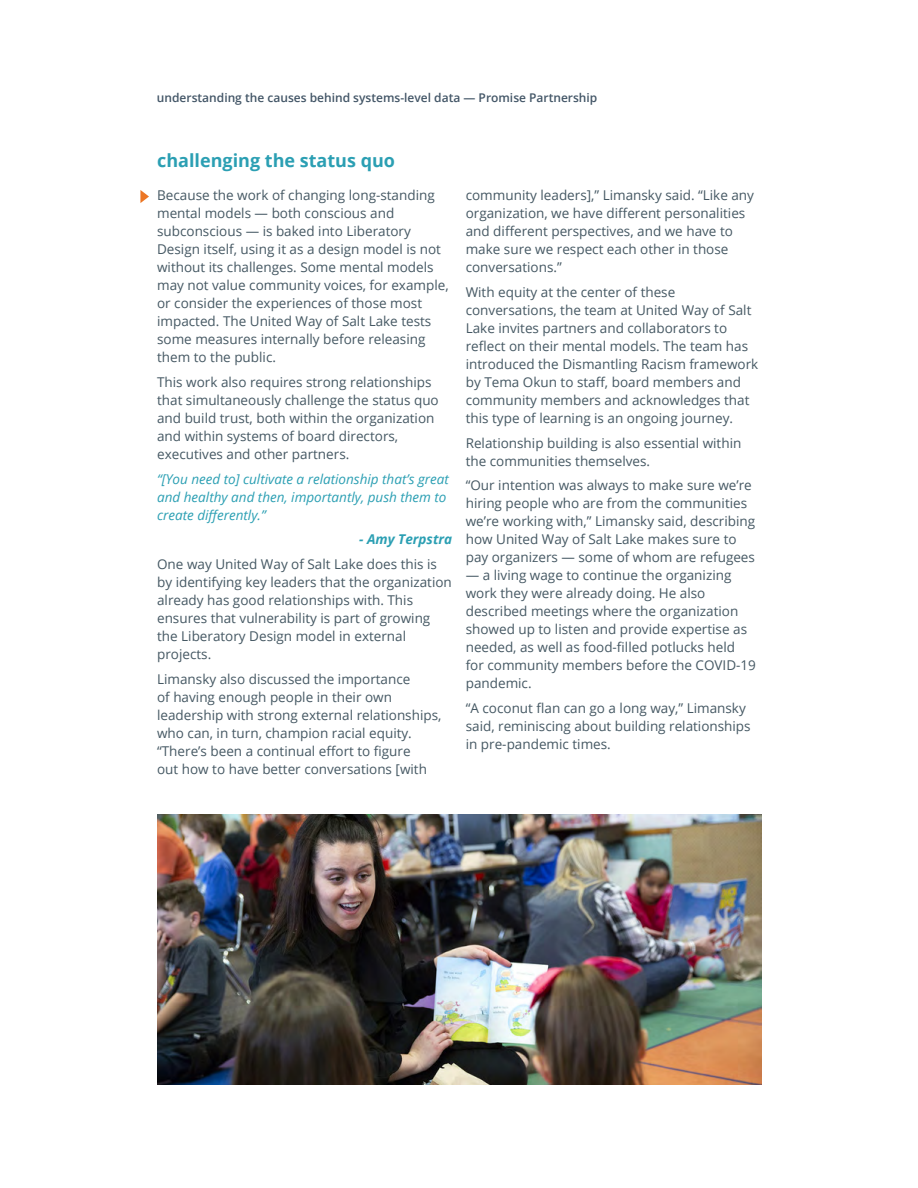
<style>
.page{position:relative;width:918px;height:1188px;background:#fff}
.page>*{position:absolute;margin:0;border:0;box-sizing:border-box;transform-origin:0 0}
.t1{font:700 18px "Open Sans";color:#2b9fb3}
.t2{font:13.5px/18px "Open Sans";color:#455863}
.t3{font:italic 13.5px/18px "Open Sans";color:#2b9fb3}
.t4{font:italic 700 13.5px "Open Sans";color:#2b9fb3}
.t5{font:600 12px "Open Sans";color:#435667}
</style>
<div class="page">
<svg style="left:140px;top:190px;width:9px;height:13px"></svg>
<img style="left:157px;top:814px;width:604px;height:270px">
<p class="t5" style="left:157px;top:90px;width:442px">understanding the causes behind systems-level data — Promise Partnership</p>
<h1 class="t1" style="left:157px;top:148px;width:239px">challenging the status quo</h1>
<p class="t2" style="left:157px;top:186px;width:293px">Because the work of changing long-standing mental models — both conscious and subconscious — is baked into Liberatory Design itself, using it as a design model is not without its challenges. Some mental models may not value community voices, for example, or consider the experiences of those most impacted. The United Way of Salt Lake tests some measures internally before releasing them to the public.</p>
<p class="t2" style="left:157px;top:373px;width:283px">This work also requires strong relationships that simultaneously challenge the status quo and build trust, both within the organization and within systems of board directors, executives and other partners.</p>
<p class="t3" style="left:157px;top:469px;width:293px">“[You need to] cultivate a relationship that’s great and healthy and then, importantly, push them to create differently.”</p>
<p class="t4" style="left:359px;top:530px;width:95px">- Amy Terpstra</p>
<p class="t2" style="left:157px;top:555px;width:296px">One way United Way of Salt Lake does this is by identifying key leaders that the organization already has good relationships with. This ensures that vulnerability is part of growing the Liberatory Design model in external projects.</p>
<p class="t2" style="left:157px;top:670px;width:286px">Limansky also discussed the importance<br>of having enough people in their own leadership with strong external relationships, who can, in turn, champion racial equity. “There’s been a continual effort to figure<br>out how to have better conversations [with</p>
<p class="t2" style="left:466px;top:186px;width:290px">community leaders],” Limansky said. “Like any organization, we have different personalities and different perspectives, and we have to make sure we respect each other in those conversations.”</p>
<p class="t2" style="left:466px;top:283px;width:294px">With equity at the center of these conversations, the team at United Way of Salt Lake invites partners and collaborators to reflect on their mental models. The team has introduced the Dismantling Racism framework by Tema Okun to staff, board members and community members and acknowledges that this type of learning is an ongoing journey.</p>
<p class="t2" style="left:466px;top:433px;width:277px">Relationship building is also essential within the communities themselves.</p>
<p class="t2" style="left:466px;top:476px;width:291px">“Our intention was always to make sure we’re hiring people who are from the communities we’re working with,” Limansky said, describing how United Way of Salt Lake makes sure to pay organizers — some of whom are refugees</p>
<p class="t2" style="left:466px;top:566px;width:292px">— a living wage to continue the organizing work they were already doing. He also described meetings where the organization showed up to listen and provide expertise as needed, as well as food-filled potlucks held for community members before the COVID-19 pandemic.</p>
<p class="t2" style="left:466px;top:699px;width:286px">“A coconut flan can go a long way,” Limansky said, reminiscing about building relationships in pre-pandemic times.</p>
</div>
